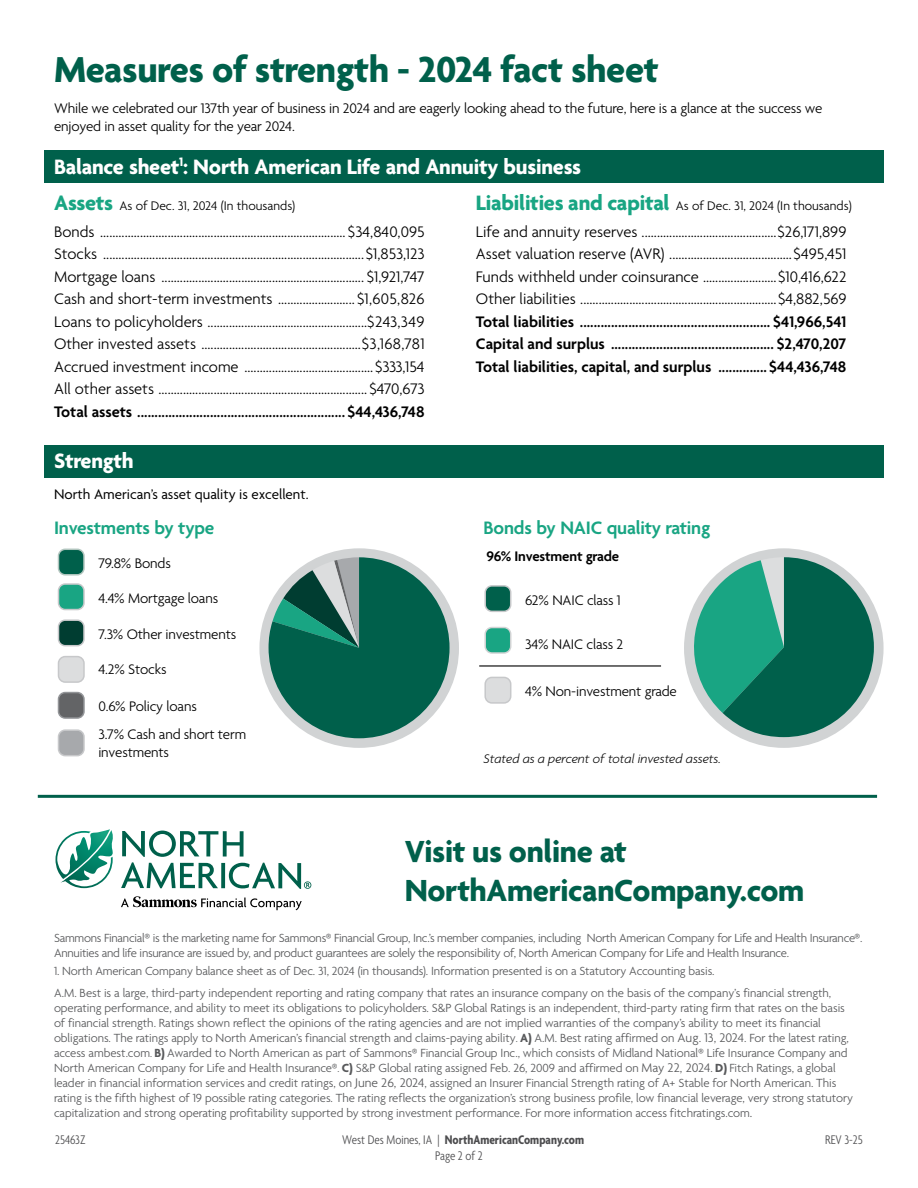
<style>
.page{position:relative;width:918px;height:1188px;background:#fff}
.page>*{position:absolute;margin:0;border:0;box-sizing:border-box;transform-origin:0 0}
.Main_Header{font:700 39px "Agenda";letter-spacing:-.01em;color:#00604b}
.Main_Header-2{font:700 33px/39.6px "Agenda";letter-spacing:-.01em;color:#00604b}
.Chart_Header{font:700 22.5px "Agenda";letter-spacing:-.01em;color:#fff}
.Chart_Header-2{font:600 19.5px "Agenda";letter-spacing:-.01em;color:#19a583}
.t1{font:300 16.5px "Agenda";color:#000}
.t2{font:600 16.5px "Agenda";color:#000}
.Body_Copy{font:300 15px/18px "Agenda";letter-spacing:-.01em;color:#000}
.t3{font:15px "Agenda";color:#000}
.Body_Copy-2{font:600 15px "Agenda";letter-spacing:-.01em;color:#000}
.SubHeader{font:300 13.5px "Agenda";color:#000}
.t4{font:700 condensed 13.5px "Agenda";color:#4d4d4f}
.Footnotes{font:italic 300 13.5px "Agenda";color:#000}
.t5{font:300 condensed 13.5px "Agenda";color:#4d4d4f}
.Disclosures{font:300 12.75px/15px "Agenda";letter-spacing:-.005em;color:#58595b}
.s1{font-weight:700;font-size:22.5px;color:#19a583}
.s2{font-stretch:condensed}
.s3{font-weight:700}
.s4{font-size:13.5px}
.s5{font-weight:300}
</style>
<div class="page">
<div style="left:44px;top:150px;width:840px;height:33px;background:#00604b"></div>
<div style="left:44px;top:445px;width:840px;height:33px;background:#00604b"></div>
<div style="left:58px;top:549px;width:26px;height:26px;background:#00604b;border-radius:7px"></div>
<div style="left:58px;top:549px;width:27px;height:27px;border:2px solid #b2c6bf;border-radius:7px"></div>
<div style="left:58px;top:620px;width:26px;height:26px;background:#003d31;border-radius:7px"></div>
<div style="left:58px;top:619px;width:27px;height:27px;border:2px solid #c7c8ca;border-radius:7px"></div>
<div style="left:58px;top:657px;width:26px;height:25px;background:#dcddde;border-radius:7px"></div>
<div style="left:58px;top:656px;width:27px;height:27px;border:2px solid #c7c8ca;border-radius:7px"></div>
<div style="left:58px;top:693px;width:26px;height:25px;background:#636466;border-radius:7px"></div>
<div style="left:58px;top:692px;width:27px;height:27px;border:2px solid #939598;border-radius:7px"></div>
<div style="left:58px;top:730px;width:26px;height:26px;background:#a7a9ac;border-radius:7px"></div>
<div style="left:58px;top:729px;width:27px;height:27px;border:2px solid #c7c8ca;border-radius:7px"></div>
<div style="left:58px;top:584px;width:26px;height:26px;background:#19a583;border-radius:7px"></div>
<div style="left:58px;top:583px;width:27px;height:27px;border:2px solid #c7c8ca;border-radius:7px"></div>
<div style="left:485px;top:586px;width:26px;height:25px;background:#00604b;border-radius:7px"></div>
<div style="left:484px;top:585px;width:27px;height:27px;border:2px solid #c7c8ca;border-radius:7px"></div>
<div style="left:485px;top:628px;width:26px;height:25px;background:#19a583;border-radius:7px"></div>
<div style="left:484px;top:627px;width:27px;height:27px;border:2px solid #d1d3d4;border-radius:7px"></div>
<div style="left:485px;top:677px;width:26px;height:26px;background:#dcddde;border-radius:7px"></div>
<div style="left:484px;top:677px;width:27px;height:27px;border:2px solid #c7c8ca;border-radius:7px"></div>
<hr style="left:479px;top:665px;width:182px;height:2px;background:#000">
<svg style="left:55px;top:829px;width:58px;height:59px"></svg>
<svg style="left:121px;top:896px;width:181px;height:14px"></svg>
<svg style="left:121px;top:831px;width:190px;height:58px"></svg>
<hr style="left:38px;top:795px;width:839px;height:3px;background:#00604b">
<div style="left:684px;top:548px;width:200px;height:200px;background:#d1d3d4;border-radius:50%"></div>
<svg style="left:684px;top:557px;width:190px;height:180px"></svg>
<div style="left:259px;top:548px;width:200px;height:200px;background:#d1d3d4;border-radius:50%"></div>
<svg style="left:269px;top:557px;width:181px;height:181px"></svg>
<p class="Main_Header" style="left:54px;top:48px;width:606px">Measures of strength - 2024 fact sheet</p>
<p class="Body_Copy" style="left:54px;top:100px;width:770px">While we celebrated our 137th year of business in 2024 and are eagerly looking ahead to the future, here is a glance at the success we enjoyed in asset quality for the year 2024.</p>
<p class="Chart_Header" style="left:54px;top:154px;width:529px">Balance sheet<sup>1</sup>: North American Life and Annuity business</p>
<p class="SubHeader" style="left:54px;top:198px;width:243px"><span class="s1">Assets</span> As of Dec. 31, 2024 (In thousands)</p>
<p class="t1" style="left:54px;top:223px;width:372px">Bonds ................................................................................ $34,840,095</p>
<p class="t1" style="left:54px;top:245px;width:372px">Stocks .....................................................................................$1,853,123</p>
<p class="t1" style="left:54px;top:268px;width:372px">Mortgage loans .................................................................. $1,921,747</p>
<p class="t1" style="left:54px;top:290px;width:372px">Cash and short-term investments ......................... $1,605,826</p>
<p class="t1" style="left:54px;top:313px;width:372px">Loans to policyholders ....................................................$243,349</p>
<p class="t1" style="left:54px;top:335px;width:372px">Other invested assets ....................................................$3,168,781</p>
<p class="t1" style="left:54px;top:358px;width:372px">Accrued investment income ..........................................$333,154</p>
<p class="t1" style="left:54px;top:380px;width:372px">All other assets .................................................................... $470,673</p>
<p class="t2" style="left:54px;top:403px;width:372px">Total assets ............................................................ $44,436,748</p>
<p class="Chart_Header" style="left:54px;top:449px;width:81px">Strength</p>
<p class="t3" style="left:54px;top:486px;width:256px">North American’s asset quality is excellent.</p>
<p class="SubHeader" style="left:476px;top:198px;width:377px"><span class="s1">Liabilities and capital</span> As of Dec. 31, 2024 (In thousands)</p>
<p class="t1" style="left:476px;top:223px;width:372px">Life and annuity reserves ............................................$26,171,899</p>
<p class="t1" style="left:476px;top:245px;width:372px">Asset valuation reserve (AVR) ........................................$495,451</p>
<p class="t1" style="left:476px;top:268px;width:372px">Funds withheld under coinsurance ........................$10,416,622</p>
<p class="t1" style="left:476px;top:290px;width:372px">Other liabilities ................................................................$4,882,569</p>
<p class="t2" style="left:476px;top:313px;width:372px">Total liabilities ....................................................... $41,966,541</p>
<p class="t2" style="left:476px;top:335px;width:372px">Capital and surplus ............................................... $2,470,207</p>
<p class="t2" style="left:476px;top:358px;width:372px">Total liabilities, capital, and surplus .............. $44,436,748</p>
<p class="Chart_Header-2" style="left:54px;top:518px;width:162px">Investments by type</p>
<p class="Chart_Header-2" style="left:483px;top:518px;width:228px">Bonds by NAIC quality rating</p>
<p class="Body_Copy" style="left:98px;top:555px;width:74px">79.8% Bonds</p>
<p class="Body_Copy" style="left:98px;top:590px;width:121px">4.4% Mortgage loans</p>
<p class="Body_Copy" style="left:98px;top:626px;width:139px">7.3% Other investments</p>
<p class="Body_Copy" style="left:98px;top:661px;width:70px">4.2% Stocks</p>
<p class="Body_Copy" style="left:98px;top:698px;width:100px">0.6% Policy loans</p>
<p class="Body_Copy" style="left:98px;top:726px;width:149px">3.7% Cash and short term investments</p>
<p class="Body_Copy-2" style="left:486px;top:548px;width:134px">96% Investment grade</p>
<p class="Body_Copy" style="left:525px;top:592px;width:97px">62% NAIC class 1</p>
<p class="Body_Copy" style="left:525px;top:636px;width:100px">34% NAIC class 2</p>
<p class="Body_Copy" style="left:525px;top:683px;width:153px">4% Non-investment grade</p>
<p class="Footnotes" style="left:483px;top:750px;width:239px">Stated as a percent of total invested assets.</p>
<p class="Main_Header-2" style="left:405px;top:833px;width:401px">Visit us online at<br>NorthAmericanCompany.com</p>
<p class="Disclosures" style="left:54px;top:931px;width:810px">Sammons Financial® is the marketing name for Sammons® Financial Group, Inc.’s member companies, including North American Company for Life and Health Insurance®.<br>Annuities and life insurance are issued by, and product guarantees are solely the responsibility of, North American Company for Life and Health Insurance.</p>
<p class="Disclosures" style="left:54px;top:964px;width:662px">1. North American Company balance sheet as of Dec. 31, 2024 (in thousands). Information presented is on a Statutory Accounting basis.</p>
<p class="Disclosures" style="left:54px;top:986px;width:801px">A.M. Best is a large, third-party independent reporting and rating company that rates an insurance company on the basis of the company’s financial strength, operating performance, and ability to meet its obligations to policyholders. S&amp;P Global Ratings is an independent, third-party rating firm that rates on the basis of financial strength. Ratings shown reflect the opinions of the rating agencies and are not implied warranties of the company’s ability to meet its financial obligations. The ratings apply to North American’s financial strength and claims-paying ability<span class="s2">.</span> <span class="s3">A)</span> A.M. Best rating affirmed on <span class="s4">Aug. 13, 2024</span>. For the latest rating, access ambest.com<span class="s2">.</span> <span class="s3">B)</span> Awarded to North American as part of Sammons® Financial Group Inc., which consists of Midland National® Life Insurance Company and North American Company for Life and Health Insurance®<span class="s2">.</span> <span class="s3">C)</span> S&amp;P Global rating assigned Feb. 26, 2009 and affirmed on <span class="s4">May 22, 2024</span>. <span class="s3">D)</span> Fitch Ratings, a global leader in financial information services and credit ratings, on <span class="s4">June 26, 2024</span>, assigned an Insurer Financial Strength rating of A+ Stable for North American. This rating is the fifth highest of 19 possible rating categories. The rating reflects the organization’s strong business profile, low financial leverage, very strong statutory capitalization and strong operating profitability supported by strong investment performance. For more information access fitchratings.com<span class="s4">.</span></p>
<p class="t5" style="left:55px;top:1132px;width:32px">25463Z</p>
<p class="t4" style="left:342px;top:1132px;width:243px"><span class="s5">West Des Moines, IA |</span> NorthAmericanCompany.com</p>
<p class="t5" style="left:825px;top:1132px;width:39px">REV 3-25</p>
<p class="t5" style="left:435px;top:1149px;width:49px">Page 2 of 2</p>
</div>
